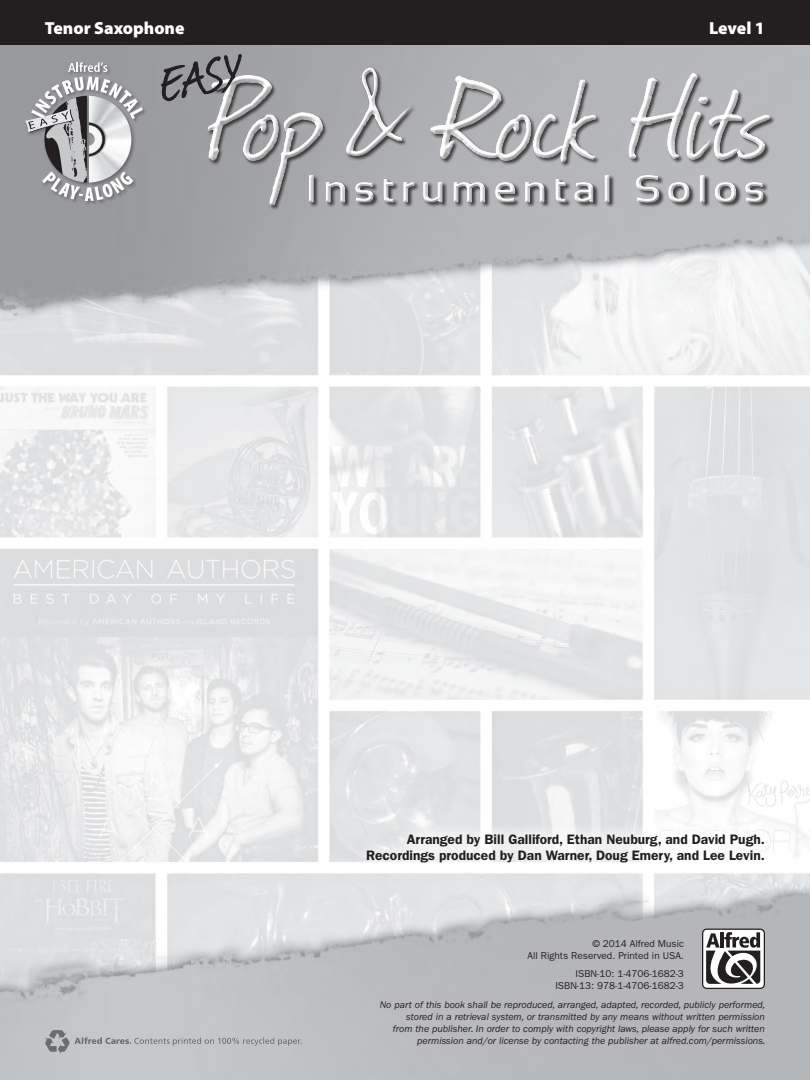
<style>
.page{position:relative;width:810px;height:1080px;background:#fff}
.page>*{position:absolute;margin:0;border:0;box-sizing:border-box;transform-origin:0 0}
.t1{font:137.5px "Journal";letter-spacing:-.01em;color:#fff}
.t2{font:56.25px "Journal";color:#231f20}
.t3{font:37.5px "Sansation";letter-spacing:.15em;color:#fff;scale:1.1 1}
.t4{font:900 17.5px "Myriad Pro";color:#fff}
.t5{font:600 13.75px/16.5px "Franklin Gothic";color:#231f20;text-align:right}
.t6{font:italic 10px/12px "Franklin Gothic";color:#231f20;text-align:right}
.t7{font:10px/12px "Franklin Gothic";color:#231f20;text-align:right}
</style>
<div class="page">
<img style="left:0;top:45px;width:810px;height:1035px">
<div style="left:0;top:0;width:810px;height:45px;background:#231f20"></div>
<div style="left:703px;top:929px;width:61px;height:59px;background:#fff;border-radius:4px"></div>
<div style="left:702px;top:929px;width:63px;height:60px;border:1px solid #231f20;border-radius:4px"></div>
<svg style="left:706px;top:932px;width:54px;height:52px"></svg>
<svg style="left:351px;top:819px;width:428px;height:58px"></svg>
<svg style="left:45px;top:1030px;width:257px;height:24px;background:#b9babd"></svg>
<div style="left:299px;top:170px;width:474px;height:43px;background:#b6b7bb"></div>
<div style="left:200px;top:60px;width:576px;height:147px;background:#b5b6b9"></div>
<div style="left:202px;top:67px;width:576px;height:144px;background:#231f20;opacity:.75"></div>
<div style="left:24px;top:61px;width:123px;height:145px;background:#989a9d"></div>
<svg style="left:25px;top:62px;width:118px;height:139px"></svg>
<svg style="left:161px;top:54px;width:254px;height:152px"></svg>
<h3 class="t4" style="left:45px;top:16px;width:141px">Tenor Saxophone</h3>
<h3 class="t4" style="left:709px;top:16px;width:57px">Level 1</h3>
<h2 class="t2" style="left:154px;top:48px;width:85px;rotate:-10deg">EASY</h2>
<h1 class="t1" style="left:208px;top:25px;width:564px">Pop Rock Hits</h1>
<h3 class="t3" style="left:305px;top:168px;width:419px">Instrumental Solos</h3>
<h3 class="t5" style="left:366px;top:831px;width:400px">Arranged by Bill Galliford, Ethan Neuburg, and David Pugh.<br>Recordings produced by Dan Warner, Doug Emery, and Lee Levin.</h3>
<p class="t7" style="left:527px;top:938px;width:158px">© 2014 Alfred Music<br>All Rights Reserved. Printed in USA.</p>
<p class="t7" style="left:555px;top:968px;width:130px">ISBN-10: 1-4706-1682-3<br>ISBN-13: 978-1-4706-1682-3</p>
<p class="t6" style="left:380px;top:999px;width:387px">No part of this book shall be reproduced, arranged, adapted, recorded, publicly performed, stored in a retrieval system, or transmitted by any means without written permission<br>from the publisher. In order to comply with copyright laws, please apply for such written permission and/or license by contacting the publisher at alfred.com/permissions.</p>
</div>
